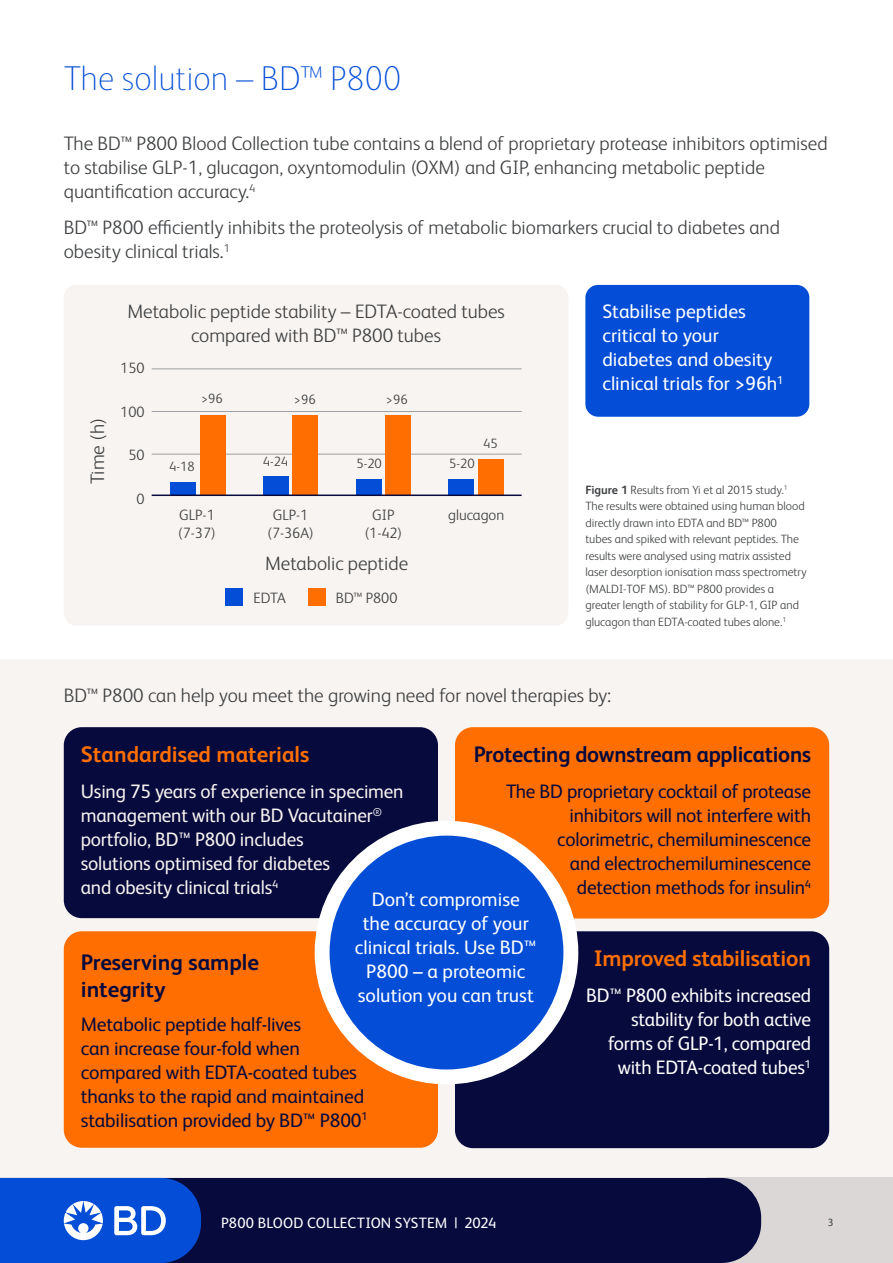
<style>
.page{position:relative;width:893px;height:1263px;background:#fff}
.page>*{position:absolute;margin:0;border:0;box-sizing:border-box;transform-origin:0 0}
.t1{font:100 34.5px "FS Albert Pro";color:#044ed7}
.t2{font:700 22.5px/27px "FS Albert Pro";letter-spacing:-.01em;color:#060a3d}
.t3{font:700 22.5px "FS Albert Pro";letter-spacing:-.01em;color:#ff6e00}
.t4{font:300 19.5px/24px "FS Albert Pro";color:#3d3f41}
.t5{font:19.5px/24px "FS Albert Pro";letter-spacing:-.01em;color:#060a3d;text-align:right}
.t6{font:19.5px/24px "FS Albert Pro";color:#fff}
.t7{font:19.5px/24px "FS Albert Pro";letter-spacing:-.01em;color:#f8f4f1}
.t8{font:300 15px/18px "FS Albert Pro";color:#3d3f41;text-align:center}
.t9{font:15px "FS Albert Pro";letter-spacing:.01em;color:#fff}
.t10{font:300 13.5px "FS Albert Pro";color:#3d3f41}
.t11{font:300 12px/16.5px "FS Albert Pro";color:#3d3f41}
.t12{font:10.5px "FS Albert Pro";color:#3d3f41}
.s1{font-weight:700}
</style>
<div class="page">
<div style="left:0;top:659px;width:893px;height:519px;background:#f8f4f1"></div>
<div style="left:64px;top:285px;width:504px;height:340px;background:#f8f4f1;border-radius:13px"></div>
<div style="left:585px;top:285px;width:224px;height:132px;background:#044ed7;border-radius:13px"></div>
<hr style="left:152px;top:369px;width:370px;height:1px;background:#9d9fa2">
<hr style="left:152px;top:411px;width:370px;height:1px;background:#9d9fa2">
<hr style="left:152px;top:454px;width:370px;height:1px;background:#9d9fa2">
<div style="left:170px;top:482px;width:26px;height:13px;background:#044ed7"></div>
<div style="left:200px;top:415px;width:25px;height:80px;background:#ff6e00"></div>
<div style="left:263px;top:477px;width:25px;height:18px;background:#044ed7"></div>
<div style="left:293px;top:415px;width:25px;height:80px;background:#ff6e00"></div>
<div style="left:356px;top:479px;width:25px;height:16px;background:#044ed7"></div>
<div style="left:386px;top:415px;width:25px;height:80px;background:#ff6e00"></div>
<div style="left:449px;top:479px;width:25px;height:16px;background:#044ed7"></div>
<div style="left:478px;top:459px;width:26px;height:36px;background:#ff6e00"></div>
<hr style="left:152px;top:494px;width:370px;height:2px;background:#060a3d">
<div style="left:226px;top:589px;width:17px;height:17px;background:#044ed7"></div>
<div style="left:308px;top:589px;width:17px;height:17px;background:#ff6e00"></div>
<div style="left:64px;top:727px;width:374px;height:191px;background:#060a3d;border-radius:18px"></div>
<div style="left:455px;top:727px;width:374px;height:191px;background:#ff6e00;border-radius:18px"></div>
<div style="left:64px;top:931px;width:374px;height:217px;background:#ff6e00;border-radius:18px"></div>
<div style="left:455px;top:931px;width:374px;height:217px;background:#060a3d;border-radius:18px"></div>
<div style="left:315px;top:821px;width:263px;height:263px;background:#fff;border-radius:50%"></div>
<div style="left:330px;top:836px;width:233px;height:233px;background:#044ed7;border-radius:50%"></div>
<div style="left:708px;top:1178px;width:185px;height:85px;background:#dad7d6"></div>
<div style="left:201px;top:1178px;width:560px;height:85px;background:#060a3d"></div>
<svg style="left:0;top:1178px;width:201px;height:85px"></svg>
<h1 class="t1" style="left:64px;top:56px;width:339px">The solution – BD™ P800</h1>
<p class="t4" style="left:64px;top:130px;width:765px">The BD™ P800 Blood Collection tube contains a blend of proprietary protease inhibitors optimised to stabilise GLP-1, glucagon, oxyntomodulin (OXM) and GIP, enhancing metabolic peptide quantification accuracy.<sup>4</sup></p>
<p class="t4" style="left:64px;top:214px;width:718px">BD™ P800 efficiently inhibits the proteolysis of metabolic biomarkers crucial to diabetes and obesity clinical trials.<sup>1</sup></p>
<p class="t4" style="left:84px;top:484px;width:67px;rotate:-90deg">Time (h)</p>
<p class="t4" style="left:127px;top:298px;width:379px;text-align:center">Metabolic peptide stability – EDTA-coated tubes compared with BD™ P800 tubes</p>
<p class="t8" style="left:120px;top:358px;width:26px">150</p>
<p class="t8" style="left:120px;top:401px;width:26px">100</p>
<p class="t8" style="left:128px;top:445px;width:18px">50</p>
<p class="t8" style="left:136px;top:488px;width:10px">0</p>
<p class="t10" style="left:201px;top:389px;width:23px">&gt;96</p>
<p class="t10" style="left:169px;top:457px;width:27px">4-18</p>
<p class="t8" style="left:178px;top:505px;width:40px;text-align:left">GLP-1 (7-37)</p>
<p class="t10" style="left:294px;top:390px;width:23px">&gt;96</p>
<p class="t10" style="left:263px;top:452px;width:27px">4-24</p>
<p class="t10" style="left:386px;top:390px;width:23px">&gt;96</p>
<p class="t10" style="left:356px;top:455px;width:27px">5-20</p>
<p class="t10" style="left:449px;top:454px;width:27px">5-20</p>
<p class="t10" style="left:483px;top:434px;width:16px">45</p>
<p class="t8" style="left:267px;top:505px;width:48px">GLP-1 (7-36A)</p>
<p class="t8" style="left:364px;top:505px;width:40px">GIP (1-42)</p>
<p class="t8" style="left:448px;top:505px;width:58px">glucagon</p>
<p class="t4" style="left:265px;top:550px;width:145px">Metabolic peptide</p>
<p class="t8" style="left:253px;top:588px;width:34px">EDTA</p>
<p class="t8" style="left:336px;top:588px;width:63px">BD™ P800</p>
<p class="t6" style="left:602px;top:298px;width:183px">Stabilise peptides critical to your diabetes and obesity clinical trials for &gt;96h<sup>1</sup></p>
<p class="t11" style="left:585px;top:480px;width:223px"><span class="s1">Figure 1</span> Results from Yi et al 2015 study.<sup>1<br></sup>The results were obtained using human blood directly drawn into EDTA and BD™ P800 tubes and spiked with relevant peptides. The results were analysed using matrix assisted laser desorption ionisation mass spectrometry (MALDI-TOF MS). BD™ P800 provides a greater length of stability for GLP-1, GIP and glucagon than EDTA-coated tubes alone.<sup>1</sup></p>
<p class="t4" style="left:64px;top:682px;width:549px">BD™ P800 can help you meet the growing need for novel therapies by:</p>
<p class="t2" style="left:474px;top:739px;width:339px">Protecting downstream applications</p>
<p class="t5" style="left:506px;top:778px;width:306px">The BD proprietary cocktail of protease inhibitors will not interfere with colorimetric, chemiluminescence<br>and electrochemiluminescence detection methods for insulin<sup>4</sup></p>
<p class="t3" style="left:81px;top:738px;width:230px">Standardised materials</p>
<p class="t7" style="left:81px;top:778px;width:324px">Using 75 years of experience in specimen management with our BD Vacutainer<sup>® </sup>portfolio, BD™ P800 includes<br>solutions optimised for diabetes<br>and obesity clinical trials<sup>4</sup></p>
<p class="t6" style="left:355px;top:886px;width:183px;text-align:center">Don’t compromise<br>the accuracy of your clinical trials. Use BD™<br>P800 – a proteomic solution you can trust</p>
<p class="t3" style="left:594px;top:942px;width:219px">Improved stabilisation</p>
<p class="t6" style="left:586px;top:982px;width:226px;text-align:right">BD™ P800 exhibits increased stability for both active forms of GLP-1, compared with EDTA-coated tubes<sup>1</sup></p>
<p class="t2" style="left:81px;top:948px;width:180px">Preserving sample integrity</p>
<p class="t5" style="left:81px;top:1010px;width:288px;text-align:left">Metabolic peptide half-lives<br>can increase four-fold when compared with EDTA-coated tubes thanks to the rapid and maintained stabilisation provided by BD™ P800<sup>1</sup></p>
<p class="t9" style="left:221px;top:1212px;width:277px">P800 BLOOD COLLECTION SYSTEM | 2024</p>
<p class="t12" style="left:828px;top:1215px;width:7px">3</p>
</div>
